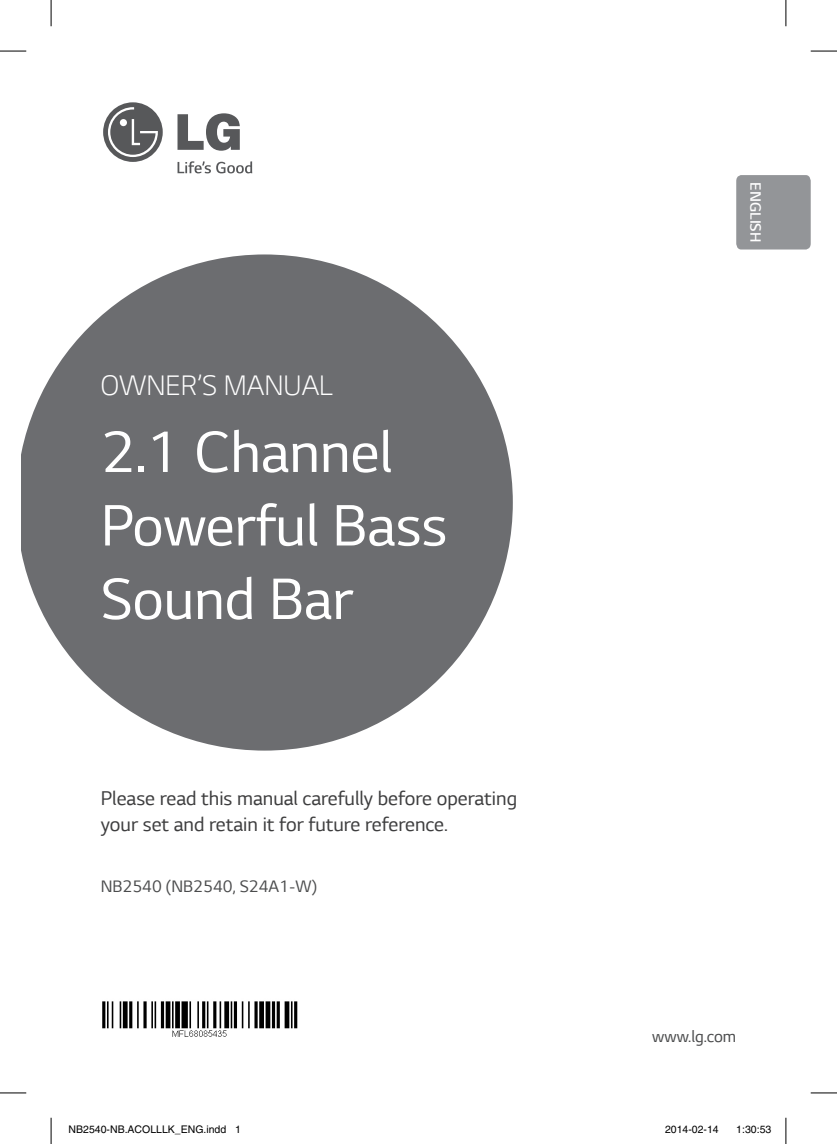
<style>
.page{position:relative;width:837px;height:1144px;background:#fff}
.page>*{position:absolute;margin:0;border:0;box-sizing:border-box;transform-origin:0 0}
.Cover_Product_Name_2{font:61.25px "LG Smart";color:#fff}
.Cover_Heading_2014{font:300 29.75px "LG Smart";color:#fff}
.Cover_text_2014_B{font:21px/25.2px "LG Smart";color:#3e3e3f}
.Cover_Model_Name_201{font:17.5px "LG Smart";color:#4b4c4d}
.Cover_Address_2014{font:17.5px "LG Smart";color:#4b4c4d}
.Cover_Clip_2014{font:300 15.75px "LG Smart";color:#fff}
.t1{font:10.5px "Helvetica";color:#000}
</style>
<div class="page">
<svg style="left:103px;top:102px;width:60px;height:60px"></svg>
<svg style="left:177px;top:113px;width:63px;height:38px"></svg>
<svg style="left:177px;top:161px;width:75px;height:12px"></svg>
<svg style="left:21px;top:254px;width:491px;height:497px;fill:#6c6d70"></svg>
<div style="left:736px;top:175px;width:74px;height:74px;background:#939598"></div>
<img style="left:102px;top:1001px;width:196px;height:36px">
<svg style="left:0;top:51px;width:26px;height:1px"></svg>
<svg style="left:810px;top:51px;width:26px;height:1px"></svg>
<svg style="left:0;top:1092px;width:26px;height:1px"></svg>
<svg style="left:810px;top:1092px;width:26px;height:1px"></svg>
<svg style="left:51px;top:0;width:1px;height:26px"></svg>
<svg style="left:51px;top:1118px;width:1px;height:26px"></svg>
<svg style="left:785px;top:0;width:1px;height:26px"></svg>
<svg style="left:785px;top:1118px;width:1px;height:26px"></svg>
<p class="Cover_Heading_2014" style="left:101px;top:368px;width:233px">OWNER’S MANUAL</p>
<p class="Cover_Product_Name_2" style="left:101px;top:416px;width:293px">2.1 Channel</p>
<p class="Cover_Product_Name_2" style="left:101px;top:490px;width:348px">Powerful Bass</p>
<p class="Cover_Product_Name_2" style="left:101px;top:563px;width:254px">Sound Bar</p>
<p class="Cover_text_2014_B" style="left:101px;top:786px;width:418px">Please read this manual carefully before operating your set and retain it for future reference.</p>
<p class="Cover_Model_Name_201" style="left:101px;top:876px;width:218px">NB2540 (NB2540, S24A1-W)</p>
<p class="Cover_Clip_2014" style="left:764px;top:182px;width:62px;rotate:90deg">ENGLISH</p>
<p class="Cover_Address_2014" style="left:652px;top:1026px;width:85px">www.lg.com</p>
<p class="t1" style="left:69px;top:1124px;width:174px">NB2540-NB.ACOLLLK_ENG.indd 1</p>
<p class="t1" style="left:664px;top:1124px;width:55px">2014-02-14</p>
<p class="t1" style="left:736px;top:1124px;width:37px">1:30:53</p>
</div>
